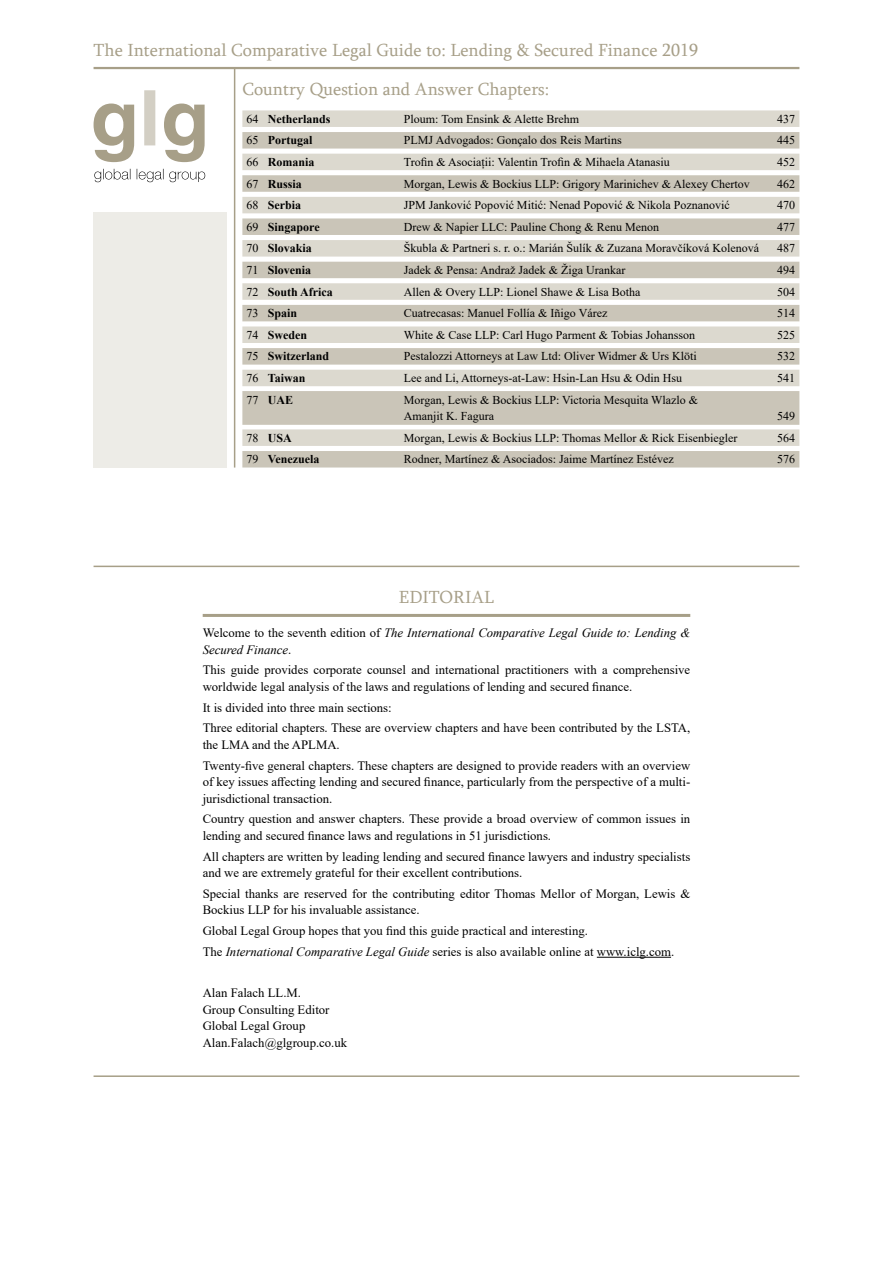
<style>
.page{position:relative;width:893px;height:1263px;background:#fff}
.page>*{position:absolute;margin:0;border:0;box-sizing:border-box;transform-origin:0 0}
.t1{font:18px "Sylfaen";color:#a79f88}
.t2{font:12.75px/16.5px "Times New Roman";color:#000}
.t3{font:italic 12.75px/16.5px "Times New Roman";color:#000}
.t4{font:12px/16.5px "Times New Roman";color:#000}
.t5{font:700 12px "Times New Roman";color:#000}
.s1{font-weight:400}
.s2{font-style:normal}
.s3{font-style:italic}
</style>
<div class="page">
<hr style="left:203px;top:614px;width:487px;height:3px;background:#a79f88">
<hr style="left:597px;top:957px;width:74px;height:1px;background:#000">
<hr style="left:94px;top:566px;width:705px;height:1px;background:#a79f88">
<hr style="left:94px;top:1075px;width:705px;height:2px;background:#a79f88">
<hr style="left:234px;top:68px;width:1px;height:400px;background:#a79f88">
<div style="left:94px;top:212px;width:133px;height:256px;background:#edece7"></div>
<div style="left:242px;top:110px;width:557px;height:17px;background:#dcd9cf"></div>
<div style="left:242px;top:132px;width:557px;height:17px;background:#cac5b8"></div>
<div style="left:242px;top:154px;width:557px;height:16px;background:#dcd9cf"></div>
<div style="left:242px;top:175px;width:557px;height:17px;background:#cac5b8"></div>
<div style="left:242px;top:197px;width:557px;height:16px;background:#dcd9cf"></div>
<div style="left:242px;top:218px;width:557px;height:17px;background:#cac5b8"></div>
<div style="left:242px;top:240px;width:557px;height:17px;background:#dcd9cf"></div>
<div style="left:242px;top:262px;width:557px;height:16px;background:#cac5b8"></div>
<div style="left:242px;top:283px;width:557px;height:17px;background:#dcd9cf"></div>
<div style="left:242px;top:305px;width:557px;height:16px;background:#cac5b8"></div>
<div style="left:242px;top:326px;width:557px;height:17px;background:#dcd9cf"></div>
<div style="left:242px;top:348px;width:557px;height:17px;background:#cac5b8"></div>
<div style="left:242px;top:370px;width:557px;height:16px;background:#dcd9cf"></div>
<div style="left:242px;top:391px;width:557px;height:34px;background:#cac5b8"></div>
<div style="left:242px;top:429px;width:557px;height:17px;background:#dcd9cf"></div>
<div style="left:242px;top:451px;width:557px;height:16px;background:#cac5b8"></div>
<svg style="left:94px;top:169px;width:111px;height:13px"></svg>
<svg style="left:164px;top:104px;width:41px;height:58px"></svg>
<svg style="left:144px;top:90px;width:11px;height:55px"></svg>
<svg style="left:94px;top:104px;width:40px;height:58px"></svg>
<hr style="left:94px;top:67px;width:705px;height:2px;background:#a79f88">
<h1 class="t1" style="left:94px;top:38px;width:606px">The International Comparative Legal Guide to: Lending &amp; Secured Finance 2019</h1>
<h1 class="t1" style="left:242px;top:77px;width:308px">Country Question and Answer Chapters:</h1>
<p class="t5" style="left:247px;top:110px;width:85px"><span class="s1">64</span> Netherlands</p>
<p class="t4" style="left:404px;top:110px;width:177px">Ploum: Tom Ensink &amp; Alette Brehm</p>
<p class="t4" style="left:777px;top:110px;width:19px">437</p>
<p class="t5" style="left:247px;top:132px;width:67px"><span class="s1">65</span> Portugal</p>
<p class="t4" style="left:404px;top:132px;width:219px">PLMJ Advogados: Gonçalo dos Reis Martins</p>
<p class="t4" style="left:777px;top:132px;width:19px">445</p>
<p class="t5" style="left:247px;top:153px;width:69px"><span class="s1">66</span> Romania</p>
<p class="t4" style="left:404px;top:153px;width:267px">Trofin &amp; Asociații: Valentin Trofin &amp; Mihaela Atanasiu</p>
<p class="t4" style="left:777px;top:153px;width:19px">452</p>
<p class="t5" style="left:247px;top:175px;width:57px"><span class="s1">67</span> Russia</p>
<p class="t4" style="left:404px;top:175px;width:347px">Morgan, Lewis &amp; Bockius LLP: Grigory Marinichev &amp; Alexey Chertov</p>
<p class="t4" style="left:777px;top:175px;width:19px">462</p>
<p class="t5" style="left:247px;top:196px;width:56px"><span class="s1">68</span> Serbia</p>
<p class="t4" style="left:404px;top:196px;width:327px">JPM Janković Popović Mitić: Nenad Popović &amp; Nikola Poznanović</p>
<p class="t4" style="left:777px;top:196px;width:19px">470</p>
<p class="t5" style="left:247px;top:218px;width:75px"><span class="s1">69</span> Singapore</p>
<p class="t4" style="left:404px;top:218px;width:257px">Drew &amp; Napier LLC: Pauline Chong &amp; Renu Menon</p>
<p class="t4" style="left:777px;top:218px;width:19px">477</p>
<p class="t5" style="left:247px;top:240px;width:67px"><span class="s1">70</span> Slovakia</p>
<p class="t4" style="left:404px;top:240px;width:357px">Škubla &amp; Partneri s. r. o.: Marián Šulík &amp; Zuzana Moravčíková Kolenová</p>
<p class="t4" style="left:777px;top:240px;width:19px">487</p>
<p class="t5" style="left:247px;top:261px;width:66px"><span class="s1">71</span> Slovenia</p>
<p class="t4" style="left:404px;top:261px;width:223px">Jadek &amp; Pensa: Andraž Jadek &amp; Žiga Urankar</p>
<p class="t4" style="left:777px;top:261px;width:19px">494</p>
<p class="t5" style="left:247px;top:283px;width:88px"><span class="s1">72</span> South Africa</p>
<p class="t4" style="left:404px;top:283px;width:238px">Allen &amp; Overy LLP: Lionel Shawe &amp; Lisa Botha</p>
<p class="t4" style="left:777px;top:283px;width:19px">504</p>
<p class="t5" style="left:247px;top:304px;width:52px"><span class="s1">73</span> Spain</p>
<p class="t4" style="left:404px;top:304px;width:205px">Cuatrecasas: Manuel Follía &amp; Iñigo Várez</p>
<p class="t4" style="left:777px;top:304px;width:19px">514</p>
<p class="t5" style="left:247px;top:326px;width:62px"><span class="s1">74</span> Sweden</p>
<p class="t4" style="left:404px;top:326px;width:293px">White &amp; Case LLP: Carl Hugo Parment &amp; Tobias Johansson</p>
<p class="t4" style="left:777px;top:326px;width:19px">525</p>
<p class="t5" style="left:247px;top:348px;width:84px"><span class="s1">75</span> Switzerland</p>
<p class="t4" style="left:404px;top:348px;width:294px">Pestalozzi Attorneys at Law Ltd: Oliver Widmer &amp; Urs Klöti</p>
<p class="t4" style="left:777px;top:348px;width:19px">532</p>
<p class="t5" style="left:247px;top:369px;width:60px"><span class="s1">76</span> Taiwan</p>
<p class="t4" style="left:404px;top:369px;width:280px">Lee and Li, Attorneys-at-Law: Hsin-Lan Hsu &amp; Odin Hsu</p>
<p class="t4" style="left:777px;top:369px;width:19px">541</p>
<p class="t5" style="left:247px;top:391px;width:48px"><span class="s1">77</span> UAE</p>
<p class="t4" style="left:404px;top:391px;width:296px">Morgan, Lewis &amp; Bockius LLP: Victoria Mesquita Wlazlo &amp;<br>Amanjit K. Fagura</p>
<p class="t4" style="left:777px;top:407px;width:19px">549</p>
<p class="t5" style="left:247px;top:429px;width:47px"><span class="s1">78</span> USA</p>
<p class="t4" style="left:404px;top:429px;width:335px">Morgan, Lewis &amp; Bockius LLP: Thomas Mellor &amp; Rick Eisenbiegler</p>
<p class="t4" style="left:777px;top:429px;width:19px">564</p>
<p class="t5" style="left:247px;top:451px;width:74px"><span class="s1">79</span> Venezuela</p>
<p class="t4" style="left:404px;top:451px;width:271px">Rodner, Martínez &amp; Asociados: Jaime Martínez Estévez</p>
<p class="t4" style="left:777px;top:451px;width:19px">576</p>
<h1 class="t1" style="left:399px;top:585px;width:97px">EDITORIAL</h1>
<p class="t3" style="left:203px;top:624px;width:489px"><span class="s2">Welcome to the seventh edition of</span> The International Comparative Legal Guide to: Lending &amp;<br>Secured Finance<span class="s2">.</span></p>
<p class="t2" style="left:203px;top:661px;width:489px">This guide provides corporate counsel and international practitioners with a comprehensive worldwide legal analysis of the laws and regulations of lending and secured finance.</p>
<p class="t2" style="left:203px;top:696px;width:489px;line-height:20.7px">It is divided into three main sections:<br>Three editorial chapters. These are overview chapters and have been contributed by the LSTA,</p>
<p class="t2" style="left:203px;top:734px;width:489px;line-height:20.7px">the LMA and the APLMA.<br>Twenty-five general chapters. These chapters are designed to provide readers with an overview</p>
<p class="t2" style="left:203px;top:773px;width:489px">of key issues affecting lending and secured finance, particularly from the perspective of a multi&shy;jurisdictional transaction.</p>
<p class="t2" style="left:203px;top:810px;width:489px">Country question and answer chapters. These provide a broad overview of common issues in lending and secured finance laws and regulations in 51 jurisdictions.</p>
<p class="t2" style="left:203px;top:848px;width:489px">All chapters are written by leading lending and secured finance lawyers and industry specialists and we are extremely grateful for their excellent contributions.</p>
<p class="t2" style="left:203px;top:885px;width:489px">Special thanks are reserved for the contributing editor Thomas Mellor of Morgan, Lewis &amp;<br>Bockius LLP for his invaluable assistance.</p>
<p class="t2" style="left:203px;top:920px;width:473px;line-height:20.7px">Global Legal Group hopes that you find this guide practical and interesting.<br>The <span class="s3">International Comparative Legal Guide</span> series is also available online at www.iclg.com.</p>
<p class="t2" style="left:203px;top:984px;width:146px">Alan Falach LL.M.<br>Group Consulting Editor<br>Global Legal Group<br>Alan.Falach@glgroup.co.uk</p>
</div>
